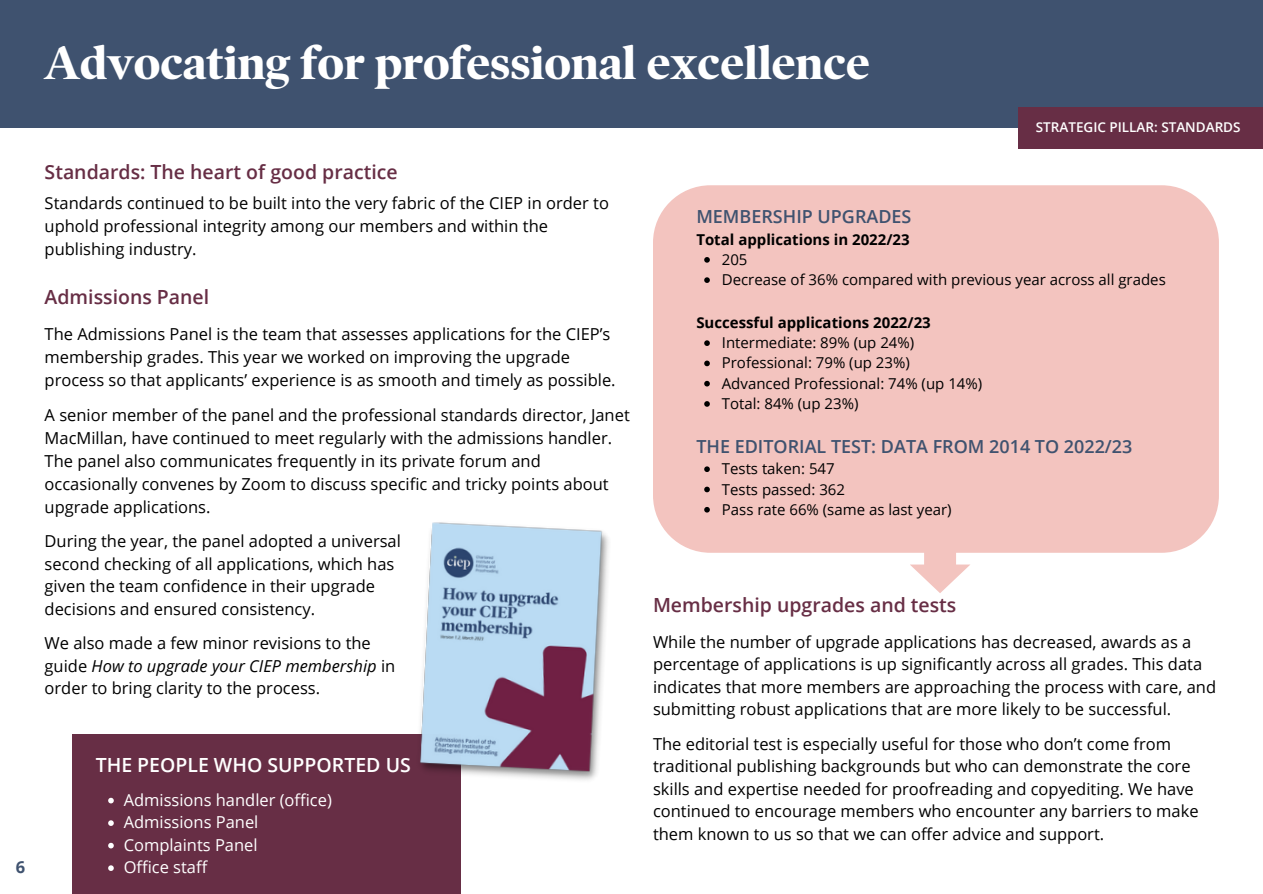
<style>
.page{position:relative;width:1263px;height:894px;background:#fff}
.page>*{position:absolute;margin:0;border:0;box-sizing:border-box;transform-origin:0 0}
.t1{font:700 47.25px "Poynter OS Disp";color:#fff}
.t2{font:600 19.5px "Open Sans";color:#672e45}
.t3{font:600 19.5px "Open Sans";color:#fff}
.t4{font:600 18px "Open Sans";color:#3f526f}
.t5{font:16.5px/22.5px "Open Sans";color:#000}
.t6{font:16.5px "Open Sans";color:#fff}
.t7{font:700 16.5px "Open Sans";color:#3f526f}
.t8{font:15px "Open Sans";color:#000}
.t9{font:700 15px "Open Sans";color:#000}
.t10{font:600 13.5px "Open Sans";color:#fff}
.s1{font-style:italic}
</style>
<div class="page">
<div style="left:0;top:0;width:1263px;height:128px;background:#3f526f"></div>
<div style="left:1018px;top:107px;width:245px;height:42px;background:#672e45"></div>
<div style="left:72px;top:734px;width:389px;height:159px;background:#672e45"></div>
<img style="left:420px;top:522px;width:189px;height:258px">
<div style="left:653px;top:185px;width:566px;height:367px;background:#f3c4bf;border-radius:57px"></div>
<svg style="left:704px;top:257px;width:6px;height:5px"></svg>
<svg style="left:704px;top:277px;width:6px;height:6px"></svg>
<svg style="left:704px;top:340px;width:6px;height:6px"></svg>
<svg style="left:704px;top:360px;width:6px;height:6px"></svg>
<svg style="left:704px;top:381px;width:6px;height:5px"></svg>
<svg style="left:704px;top:401px;width:6px;height:5px"></svg>
<svg style="left:704px;top:466px;width:6px;height:6px"></svg>
<svg style="left:704px;top:486px;width:6px;height:6px"></svg>
<svg style="left:704px;top:507px;width:6px;height:5px"></svg>
<svg style="left:910px;top:552px;width:60px;height:41px"></svg>
<svg style="left:108px;top:797px;width:6px;height:6px"></svg>
<svg style="left:108px;top:820px;width:6px;height:5px"></svg>
<svg style="left:108px;top:842px;width:6px;height:6px"></svg>
<svg style="left:108px;top:865px;width:6px;height:5px"></svg>
<p class="t7" style="left:16px;top:854px;width:11px">6</p>
<p class="t1" style="left:45px;top:34px;width:827px">Advocating for professional excellence</p>
<p class="t10" style="left:1036px;top:118px;width:206px">STRATEGIC PILLAR: STANDARDS</p>
<p class="t2" style="left:45px;top:158px;width:355px">Standards: The heart of good practice</p>
<p class="t5" style="left:45px;top:191px;width:566px">Standards continued to be built into the very fabric of the CIEP in order to uphold professional integrity among our members and within the publishing industry.</p>
<p class="t2" style="left:45px;top:283px;width:166px">Admissions Panel</p>
<p class="t5" style="left:45px;top:322px;width:572px">The Admissions Panel is the team that assesses applications for the CIEP’s membership grades. This year we worked on improving the upgrade process so that applicants’ experience is as smooth and timely as possible.</p>
<p class="t5" style="left:45px;top:403px;width:587px">A senior member of the panel and the professional standards director, Janet MacMillan, have continued to meet regularly with the admissions handler.<br>The panel also communicates frequently in its private forum and occasionally convenes by Zoom to discuss specific and tricky points about upgrade applications.</p>
<p class="t5" style="left:45px;top:529px;width:358px">During the year, the panel adopted a universal second checking of all applications, which has given the team confidence in their upgrade decisions and ensured consistency.</p>
<p class="t5" style="left:45px;top:631px;width:352px">We also made a few minor revisions to the guide <span class="s1">How to upgrade your CIEP membership</span> in order to bring clarity to the process.</p>
<p class="t3" style="left:96px;top:750px;width:317px">THE PEOPLE WHO SUPPORTED US</p>
<p class="t6" style="left:124px;top:788px;width:210px">Admissions handler (office)</p>
<p class="t6" style="left:124px;top:810px;width:136px">Admissions Panel</p>
<p class="t6" style="left:124px;top:833px;width:135px">Complaints Panel</p>
<p class="t6" style="left:124px;top:855px;width:85px">Office staff</p>
<p class="t4" style="left:696px;top:204px;width:217px">MEMBERSHIP UPGRADES</p>
<p class="t9" style="left:696px;top:228px;width:215px">Total applications in 2022/23</p>
<p class="t8" style="left:722px;top:249px;width:27px">205</p>
<p class="t8" style="left:722px;top:269px;width:445px">Decrease of 36% compared with previous year across all grades</p>
<p class="t9" style="left:696px;top:312px;width:236px">Successful applications 2022/23</p>
<p class="t8" style="left:722px;top:332px;width:194px">Intermediate: 89% (up 24%)</p>
<p class="t8" style="left:722px;top:352px;width:190px">Professional: 79% (up 23%)</p>
<p class="t8" style="left:722px;top:372px;width:262px">Advanced Professional: 74% (up 14%)</p>
<p class="t8" style="left:722px;top:393px;width:138px">Total: 84% (up 23%)</p>
<p class="t4" style="left:696px;top:433px;width:438px">THE EDITORIAL TEST: DATA FROM 2014 TO 2022/23</p>
<p class="t8" style="left:722px;top:458px;width:114px">Tests taken: 547</p>
<p class="t8" style="left:722px;top:478px;width:125px">Tests passed: 362</p>
<p class="t8" style="left:722px;top:498px;width:231px">Pass rate 66% (same as last year)</p>
<p class="t2" style="left:653px;top:591px;width:305px">Membership upgrades and tests</p>
<p class="t5" style="left:653px;top:629px;width:565px">While the number of upgrade applications has decreased, awards as a percentage of applications is up significantly across all grades. This data indicates that more members are approaching the process with care, and submitting robust applications that are more likely to be successful.</p>
<p class="t5" style="left:653px;top:731px;width:547px">The editorial test is especially useful for those who don’t come from traditional publishing backgrounds but who can demonstrate the core skills and expertise needed for proofreading and copyediting. We have continued to encourage members who encounter any barriers to make them known to us so that we can offer advice and support.</p>
</div>
